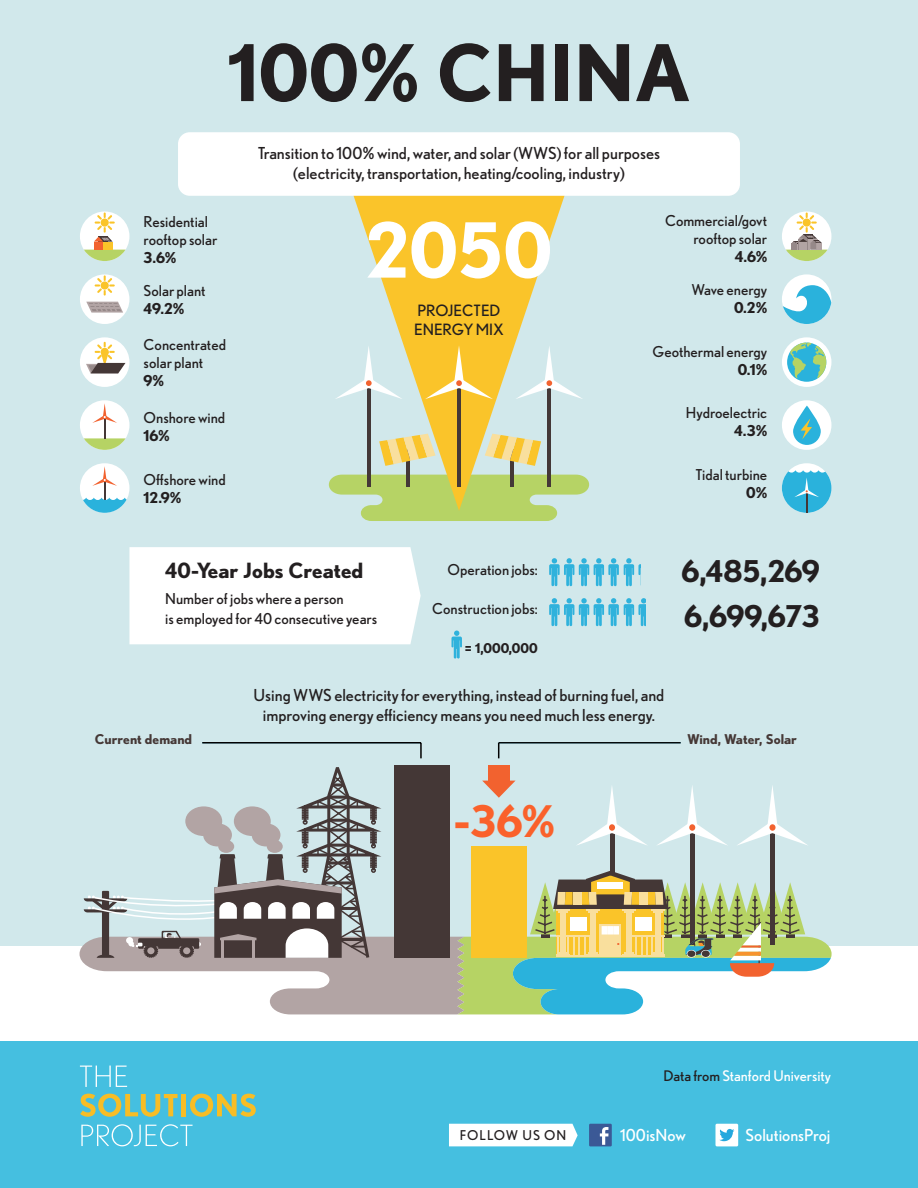
<style>
.page{position:relative;width:918px;height:1188px;background:#fff}
.page>*{position:absolute;margin:0;border:0;box-sizing:border-box;transform-origin:0 0}
.t1{font:700 78px "Nobel";color:#231f20}
.t2{font:700 75.75px "Nobel";color:#fff}
.t3{font:700 43.5px "Nobel";color:#fa612b}
.t4{font:700 30px/45px "Nobel";letter-spacing:-.015em;color:#231f20}
.t5{font:700 21px "Nobel";color:#231f20}
.t6{font:16.5px/19.8px "Nobel";color:#231f20;text-align:center}
.t7{font:16.5px "Nobel";color:#fff}
.t8{font:15.6px/18.8px "Nobel";color:#231f20}
.t9{font:15px/18px "Nobel";color:#231f20}
.t10{font:700 15px "Nobel";color:#231f20}
.t11{font:14.7px "Nobel";color:#fff}
.t12{font:700 13.5px "Nobel";color:#453836}
.t13{font:700 13.5px "Nobel";color:#231f20}
.t14{font:13.5px "Nobel";letter-spacing:.08em;color:#231f20}
.s1{color:#231f20}
</style>
<div class="page">
<div style="left:0;top:0;width:918px;height:945px;background:#d1e8eb"></div>
<hr style="left:202px;top:742px;width:219px;height:2px;background:#020202">
<hr style="left:499px;top:742px;width:182px;height:1px;background:#020202">
<svg style="left:80px;top:743px;width:752px;height:271px"></svg>
<div style="left:0;top:1042px;width:918px;height:146px;background:#45bfe0"></div>
<svg style="left:80px;top:1066px;width:47px;height:21px"></svg>
<svg style="left:80px;top:1094px;width:98px;height:23px"></svg>
<div style="left:181px;top:1094px;width:5px;height:22px;background:#f7bd26"></div>
<svg style="left:190px;top:1094px;width:66px;height:23px"></svg>
<svg style="left:81px;top:1124px;width:112px;height:22px"></svg>
<svg style="left:329px;top:477px;width:260px;height:44px"></svg>
<svg style="left:333px;top:196px;width:252px;height:315px"></svg>
<hr style="left:457px;top:374px;width:4px;height:113px;background:#443837">
<svg style="left:425px;top:345px;width:68px;height:54px;background:#f8c946"></svg>
<hr style="left:367px;top:374px;width:4px;height:113px;background:#443837">
<svg style="left:335px;top:345px;width:68px;height:54px"></svg>
<hr style="left:547px;top:374px;width:4px;height:113px;background:#443837">
<svg style="left:515px;top:345px;width:68px;height:54px"></svg>
<hr style="left:407px;top:449px;width:3px;height:38px;background:#443837">
<svg style="left:379px;top:434px;width:57px;height:32px"></svg>
<hr style="left:510px;top:449px;width:4px;height:38px;background:#443837">
<svg style="left:485px;top:434px;width:56px;height:32px"></svg>
<div style="left:178px;top:132px;width:562px;height:64px;background:#fff;border-radius:12px"></div>
<div style="left:80px;top:212px;width:49px;height:49px;background:#fff;border-radius:50%"></div>
<svg style="left:84px;top:250px;width:41px;height:11px"></svg>
<div style="left:94px;top:242px;width:9px;height:8px;background:#f2622f"></div>
<div style="left:103px;top:242px;width:10px;height:8px;background:#fac429"></div>
<svg style="left:94px;top:213px;width:21px;height:29px"></svg>
<div style="left:80px;top:274px;width:49px;height:50px;background:#fff;border-radius:50%"></div>
<svg style="left:95px;top:275px;width:20px;height:21px"></svg>
<svg style="left:86px;top:302px;width:37px;height:11px"></svg>
<div style="left:80px;top:337px;width:49px;height:50px;background:#fff;border-radius:50%"></div>
<svg style="left:86px;top:342px;width:39px;height:31px"></svg>
<div style="left:80px;top:400px;width:49px;height:50px;background:#fff;border-radius:50%"></div>
<svg style="left:84px;top:403px;width:42px;height:47px"></svg>
<div style="left:80px;top:463px;width:49px;height:50px;background:#fff;border-radius:50%"></div>
<svg style="left:83px;top:466px;width:44px;height:47px"></svg>
<div style="left:782px;top:212px;width:49px;height:49px;background:#fff;border-radius:50%"></div>
<svg style="left:786px;top:213px;width:42px;height:48px"></svg>
<div style="left:782px;top:274px;width:49px;height:50px;background:#fff;border-radius:50%"></div>
<svg style="left:783px;top:285px;width:48px;height:39px"></svg>
<div style="left:782px;top:337px;width:49px;height:50px;background:#fff;border-radius:50%"></div>
<svg style="left:787px;top:343px;width:39px;height:39px"></svg>
<svg style="left:790px;top:343px;width:36px;height:36px"></svg>
<div style="left:782px;top:400px;width:49px;height:50px;background:#fff;border-radius:50%"></div>
<svg style="left:793px;top:406px;width:28px;height:39px"></svg>
<svg style="left:801px;top:418px;width:11px;height:21px"></svg>
<div style="left:782px;top:463px;width:49px;height:50px;background:#fff;border-radius:50%"></div>
<svg style="left:782px;top:470px;width:49px;height:43px"></svg>
<div style="left:129px;top:547px;width:292px;height:97px;background:#fff"></div>
<div style="left:449px;top:1124px;width:129px;height:22px;background:#fff"></div>
<div style="left:589px;top:1124px;width:23px;height:22px;background:#3b5996"></div>
<svg style="left:600px;top:1127px;width:9px;height:18px"></svg>
<div style="left:716px;top:1124px;width:22px;height:22px;background:#fff;border-radius:2px"></div>
<svg style="left:719px;top:1129px;width:15px;height:12px"></svg>
<svg style="left:549px;top:558px;width:91px;height:28px"></svg>
<svg style="left:549px;top:598px;width:97px;height:28px"></svg>
<svg style="left:452px;top:631px;width:10px;height:28px"></svg>
<h1 class="t1" style="left:228px;top:39px;width:464px">100% CHINA</h1>
<p class="t9" style="left:144px;top:213px;width:75px">Residential rooftop solar</p>
<p class="t10" style="left:144px;top:251px;width:34px">3.6%</p>
<p class="t9" style="left:144px;top:282px;width:63px">Solar plant</p>
<p class="t10" style="left:144px;top:302px;width:42px">49.2%</p>
<p class="t9" style="left:144px;top:336px;width:84px">Concentrated solar plant</p>
<p class="t10" style="left:144px;top:374px;width:22px">9%</p>
<p class="t9" style="left:144px;top:410px;width:83px">Onshore wind</p>
<p class="t10" style="left:144px;top:429px;width:28px">16%</p>
<p class="t9" style="left:144px;top:471px;width:84px">Offshore wind</p>
<p class="t10" style="left:144px;top:491px;width:39px">12.9%</p>
<p class="t6" style="left:258px;top:144px;width:404px">Transition to 100% wind, water, and solar (WWS) for all purposes (electricity, transportation, heating/cooling, industry)</p>
<h2 class="t2" style="left:366px;top:217px;width:188px">2050</h2>
<p class="t8" style="left:414px;top:302px;width:91px">PROJECTED<br>ENERGY MIX</p>
<p class="t9" style="left:665px;top:213px;width:104px;text-align:right">Commercial/govt rooftop solar</p>
<p class="t10" style="left:735px;top:250px;width:34px">4.6%</p>
<p class="t9" style="left:692px;top:282px;width:77px">Wave energy</p>
<p class="t10" style="left:734px;top:301px;width:35px">0.2%</p>
<p class="t9" style="left:653px;top:343px;width:116px">Geothermal energy</p>
<p class="t10" style="left:738px;top:363px;width:31px">0.1%</p>
<p class="t9" style="left:686px;top:405px;width:83px">Hydroelectric</p>
<p class="t10" style="left:734px;top:424px;width:35px">4.3%</p>
<p class="t9" style="left:696px;top:466px;width:73px">Tidal turbine</p>
<p class="t10" style="left:746px;top:486px;width:23px">0%</p>
<h3 class="t5" style="left:165px;top:561px;width:200px">40-Year Jobs Created</h3>
<p class="t9" style="left:165px;top:590px;width:214px;line-height:19.5px">Number of jobs where a person<br>is employed for 40 consecutive years</p>
<p class="t9" style="left:448px;top:562px;width:92px">Operation jobs:</p>
<p class="t9" style="left:432px;top:601px;width:107px">Construction jobs:</p>
<p class="t13" style="left:465px;top:642px;width:74px">= 1,000,000</p>
<p class="t6" style="left:254px;top:686px;width:412px">Using WWS electricity for everything, instead of burning fuel, and improving energy efficiency means you need much less energy.</p>
<h3 class="t4" style="left:681px;top:551px;width:140px">6,485,269<br>6,699,673</h3>
<p class="t12" style="left:95px;top:733px;width:99px">Current demand</p>
<p class="t12" style="left:687px;top:733px;width:111px">Wind, Water, Solar</p>
<h3 class="t3" style="left:454px;top:802px;width:103px">-36%</h3>
<p class="t11" style="left:664px;top:1070px;width:169px"><span class="s1">Data from</span> Stanford University</p>
<p class="t14" style="left:460px;top:1130px;width:108px">FOLLOW US ON</p>
<p class="t7" style="left:620px;top:1128px;width:67px">100isNow</p>
<p class="t7" style="left:746px;top:1128px;width:86px">SolutionsProj</p>
</div>
